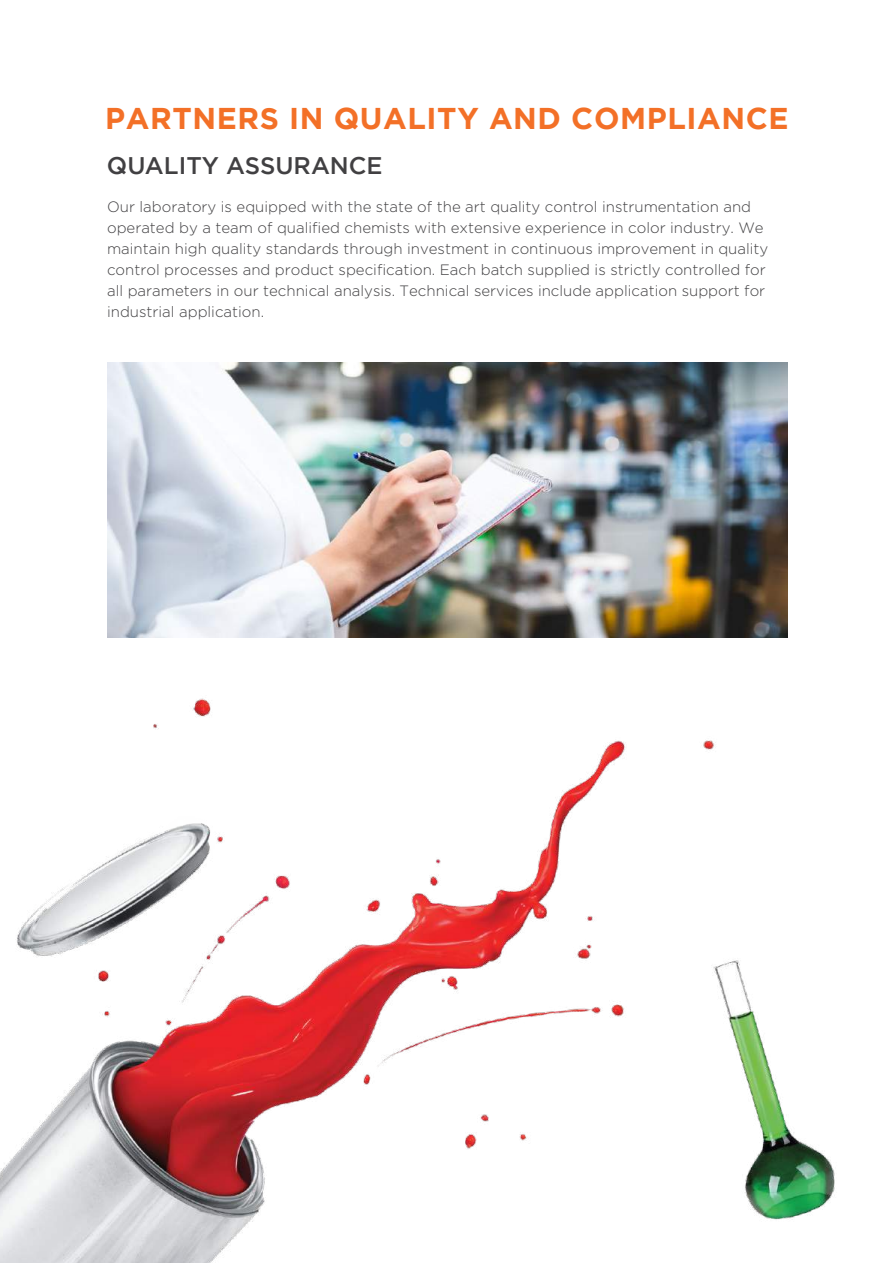
<style>
.page{position:relative;width:893px;height:1263px;background:#fff}
.page>*{position:absolute;margin:0;border:0;box-sizing:border-box;transform-origin:0 0}
.t1{font:700 30px "Gotham";letter-spacing:.02em;color:#f37027}
.t2{font:500 24px "Gotham";color:#414042}
.t3{font:300 15px/21px "Gotham";color:#414042}
</style>
<div class="page">
<img style="left:0;top:362px;width:835px;height:901px">
<h1 class="t1" style="left:105px;top:101px;width:685px">PARTNERS IN QUALITY AND COMPLIANCE</h1>
<h2 class="t2" style="left:107px;top:152px;width:277px">QUALITY ASSURANCE</h2>
<p class="t3" style="left:107px;top:195px;width:663px">Our laboratory is equipped with the state of the art quality control instrumentation and operated by a team of qualified chemists with extensive experience in color industry. We maintain high quality standards through investment in continuous improvement in quality control processes and product specification. Each batch supplied is strictly controlled for all parameters in our technical analysis. Technical services include application support for industrial application.</p>
</div>
